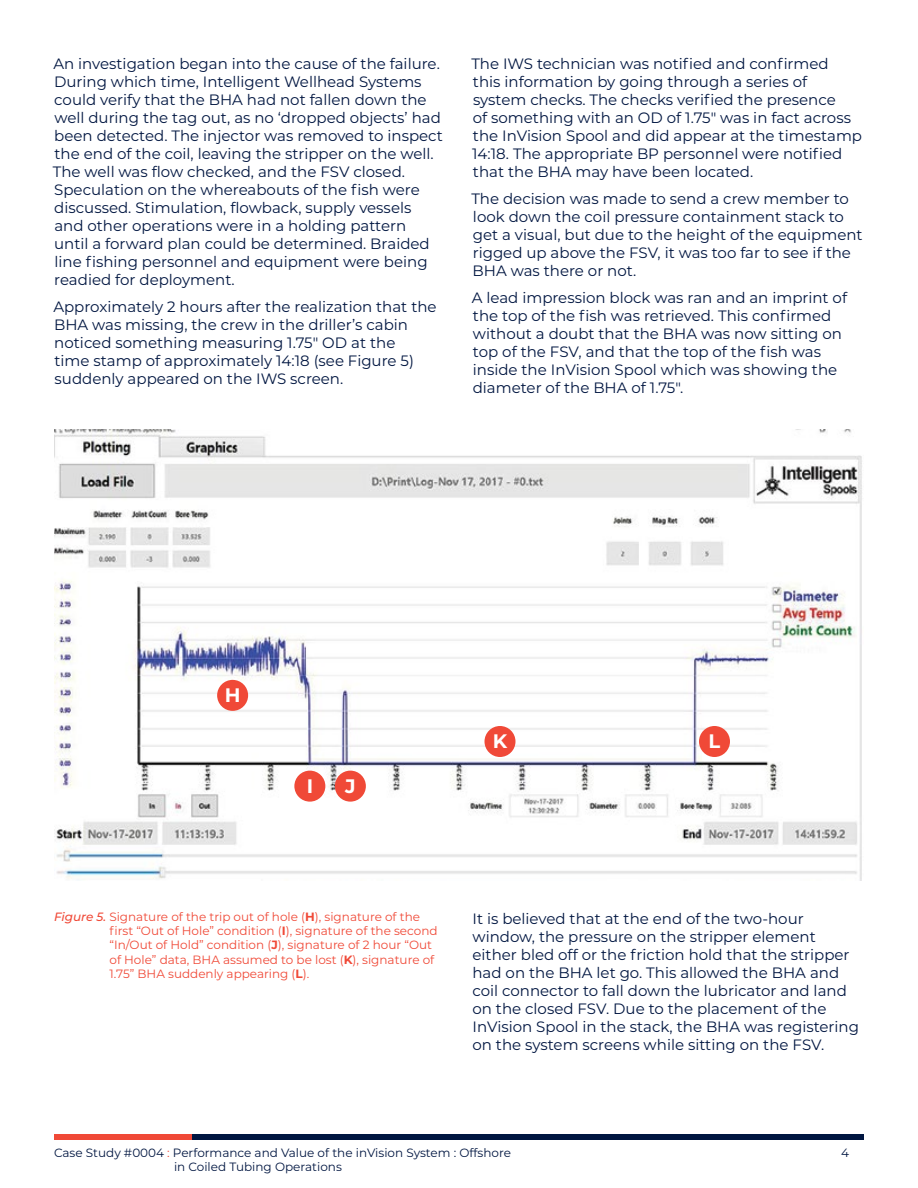
<style>
.page{position:relative;width:918px;height:1188px;background:#fff}
.page>*{position:absolute;margin:0;border:0;box-sizing:border-box;transform-origin:0 0}
.t1{font:700 19.5px "Montserrat";color:#fff}
.t2{font:15px/18px "Montserrat";color:#001641}
.t3{font:12px/14.4px "Montserrat";color:#f04937}
.t4{font:12px "Montserrat";color:#001641}
.s1{font-weight:500;font-style:italic}
.s2{font-weight:700}
.s3{color:#f04937}
</style>
<div class="page">
<div style="left:191px;top:1134px;width:673px;height:5px;background:#001641"></div>
<div style="left:54px;top:1134px;width:137px;height:5px;background:#f04937"></div>
<img style="left:54px;top:429px;width:808px;height:451px">
<div style="left:217px;top:680px;width:31px;height:31px;background:#f04937;border-radius:50%"></div>
<div style="left:294px;top:771px;width:31px;height:31px;background:#f04937;border-radius:50%"></div>
<div style="left:335px;top:771px;width:31px;height:31px;background:#f04937;border-radius:50%"></div>
<div style="left:485px;top:726px;width:30px;height:31px;background:#f04937;border-radius:50%"></div>
<div style="left:699px;top:726px;width:31px;height:31px;background:#f04937;border-radius:50%"></div>
<p class="t2" style="left:53px;top:54px;width:392px">An investigation began into the cause of the failure.<br>During which time, Intelligent Wellhead Systems could verify that the BHA had not fallen down the well during the tag out, as no ‘dropped objects’ had been detected. The injector was removed to inspect the end of the coil, leaving the stripper on the well.<br>The well was flow checked, and the FSV closed.<br>Speculation on the whereabouts of the fish were discussed. Stimulation, flowback, supply vessels and other operations were in a holding pattern<br>until a forward plan could be determined. Braided line fishing personnel and equipment were being readied for deployment.</p>
<p class="t2" style="left:53px;top:297px;width:385px">Approximately 2 hours after the realization that the BHA was missing, the crew in the driller’s cabin noticed something measuring 1.75″ OD at the<br>time stamp of approximately 14:18 (see Figure 5) suddenly appeared on the IWS screen.</p>
<p class="t2" style="left:471px;top:54px;width:392px">The IWS technician was notified and confirmed<br>this information by going through a series of system checks. The checks verified the presence<br>of something with an OD of 1.75″ was in fact across the InVision Spool and did appear at the timestamp 14:18. The appropriate BP personnel were notified that the BHA may have been located.</p>
<p class="t2" style="left:471px;top:189px;width:393px">The decision was made to send a crew member to look down the coil pressure containment stack to get a visual, but due to the height of the equipment rigged up above the FSV, it was too far to see if the BHA was there or not.</p>
<p class="t2" style="left:472px;top:288px;width:377px">A lead impression block was ran and an imprint of the top of the fish was retrieved. This confirmed without a doubt that the BHA was now sitting on top of the FSV, and that the top of the fish was inside the InVision Spool which was showing the diameter of the BHA of 1.75″.</p>
<h1 class="t1" style="left:225px;top:681px;width:17px">H</h1>
<h1 class="t1" style="left:307px;top:772px;width:8px">I</h1>
<h1 class="t1" style="left:345px;top:772px;width:12px">J</h1>
<h1 class="t1" style="left:493px;top:727px;width:16px">K</h1>
<h1 class="t1" style="left:709px;top:727px;width:13px">L</h1>
<p class="t3" style="left:110px;top:909px;width:330px;text-indent:-56px"><span class="s1">Figure 5.</span> Signature of the trip out of hole (<span class="s2">H</span>), signature of the first “Out of Hole” condition (<span class="s2">I</span>), signature of the second “In/Out of Hold” condition (<span class="s2">J</span>), signature of 2 hour “Out of Hole” data, BHA assumed to be lost (<span class="s2">K</span>), signature of 1.75” BHA suddenly appearing (<span class="s2">L</span>).</p>
<p class="t2" style="left:472px;top:909px;width:388px">It is believed that at the end of the two-hour window, the pressure on the stripper element either bled off or the friction hold that the stripper had on the BHA let go. This allowed the BHA and coil connector to fall down the lubricator and land on the closed FSV. Due to the placement of the InVision Spool in the stack, the BHA was registering on the system screens while sitting on the FSV.</p>
<p class="t4" style="left:54px;top:1144px;width:459px">Case Study #0004 <span class="s3">:</span> Performance and Value of the inVision System : Offshore</p>
<p class="t4" style="left:841px;top:1144px;width:9px">4</p>
<p class="t4" style="left:174px;top:1159px;width:169px">in Coiled Tubing Operations</p>
</div>
